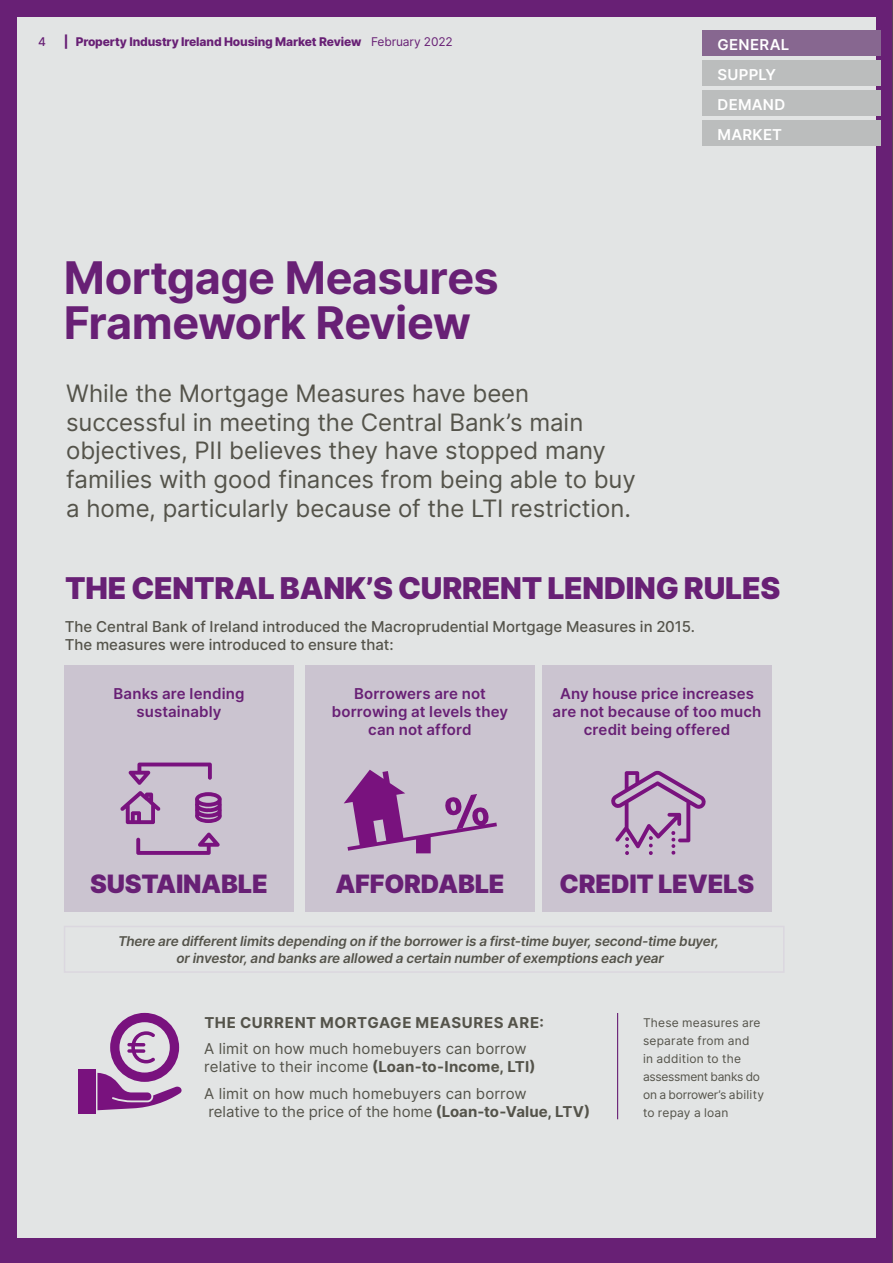
<style>
.page{position:relative;width:893px;height:1263px;background:#682075}
.page>*{position:absolute;margin:0;border:0;box-sizing:border-box;transform-origin:0 0}
.t1{font:700 45px/45px "Inter";letter-spacing:-.015em;color:#682075}
.t2{font:900 30px "Inter";letter-spacing:-.01em;color:#682075}
.t3{font:900 25.35px "Inter";letter-spacing:-.01em;color:#682075}
.t4{font:24px/28.8px "Inter";color:#54534a}
.t5{font:15px/18px "Inter";letter-spacing:.005em;color:#54534a}
.t6{font:600 15px/18px "Inter";letter-spacing:.01em;color:#682075;text-align:center}
.t7{font:500 15px/18px "Inter";color:#54534a}
.t8{font:700 15px "Inter";letter-spacing:.045em;color:#54534a}
.t9{font:600 15px/30px "Inter";letter-spacing:.02em;color:#fff}
.t10{font:italic 600 13.5px/16.2px "Inter";letter-spacing:-.01em;color:#54534a;text-align:center}
.t11{font:12px/18px "Inter";letter-spacing:.015em;color:#54534a}
.t12{font:800 12px "Inter";letter-spacing:-.01em;color:#682075}
.t13{font:500 12px "Inter";color:#682075}
.s1{font-weight:400}
.s2{font-weight:700}
</style>
<div class="page">
<div style="left:17px;top:17px;width:859px;height:1220px;background:#e2e4e4"></div>
<div style="left:703px;top:30px;width:178px;height:25px;background:#876790"></div>
<div style="left:703px;top:60px;width:178px;height:25px;background:#bbbdbd"></div>
<div style="left:703px;top:90px;width:178px;height:25px;background:#bbbdbd"></div>
<div style="left:703px;top:120px;width:178px;height:25px;background:#bbbdbd"></div>
<div style="left:64px;top:665px;width:230px;height:246px;background:#cbc4d0"></div>
<div style="left:305px;top:665px;width:230px;height:246px;background:#cbc4d0"></div>
<div style="left:542px;top:665px;width:230px;height:246px;background:#cbc4d0"></div>
<div style="left:64px;top:926px;width:721px;height:47px;border:2px solid #dbd7df"></div>
<hr style="left:617px;top:1013px;width:1px;height:106px;background:#682075">
<div style="left:78px;top:1069px;width:18px;height:44px;background:#79127e"></div>
<svg style="left:97px;top:1013px;width:85px;height:97px"></svg>
<svg style="left:120px;top:762px;width:102px;height:93px"></svg>
<svg style="left:344px;top:770px;width:153px;height:83px"></svg>
<svg style="left:611px;top:770px;width:95px;height:85px"></svg>
<p class="t13" style="left:38px;top:33px;width:9px">4</p>
<p class="t12" style="left:64px;top:33px;width:391px">| Property Industry Ireland Housing Market Review <span class="s1">February 2022</span></p>
<h1 class="t1" style="left:64px;top:254px;width:436px">Mortgage Measures<br>Framework Review</h1>
<p class="t4" style="left:66px;top:378px;width:571px">While the Mortgage Measures have been successful in meeting the Central Bank’s main objectives, PII believes they have stopped many families with good finances from being able to buy a home, particularly because of the LTI restriction.</p>
<p class="t9" style="left:717px;top:29px;width:73px">GENERAL<br>SUPPLY<br>DEMAND<br>MARKET</p>
<p class="t2" style="left:65px;top:566px;width:717px">THE CENTRAL BANK’S CURRENT LENDING RULES</p>
<p class="t7" style="left:65px;top:617px;width:632px">The Central Bank of Ireland introduced the Macroprudential Mortgage Measures in 2015.<br>The measures were introduced to ensure that:</p>
<p class="t6" style="left:113px;top:684px;width:132px">Banks are lending sustainably</p>
<p class="t6" style="left:553px;top:684px;width:210px">Any house price increases are not because of too much credit being offered</p>
<p class="t6" style="left:332px;top:684px;width:178px">Borrowers are not borrowing at levels they can not afford</p>
<p class="t3" style="left:90px;top:865px;width:179px">SUSTAINABLE</p>
<p class="t3" style="left:335px;top:865px;width:171px">AFFORDABLE</p>
<p class="t3" style="left:560px;top:865px;width:196px">CREDIT LEVELS</p>
<p class="t10" style="left:118px;top:933px;width:603px">There are different limits depending on if the borrower is a first-time buyer, second-time buyer, or investor, and banks are allowed a certain number of exemptions each year</p>
<p class="t8" style="left:204px;top:1011px;width:341px">THE CURRENT MORTGAGE MEASURES ARE:</p>
<p class="t5" style="left:204px;top:1039px;width:333px">A limit on how much homebuyers can borrow relative to their income <span class="s2">(Loan-to-Income, LTI)</span></p>
<p class="t5" style="left:204px;top:1084px;width:388px">A limit on how much homebuyers can borrow<br>relative to the price of the home <span class="s2">(Loan-to-Value, LTV)</span></p>
<p class="t11" style="left:643px;top:1013px;width:122px">These measures are separate from and<br>in addition to the assessment banks do on a borrower’s ability to repay a loan</p>
</div>
